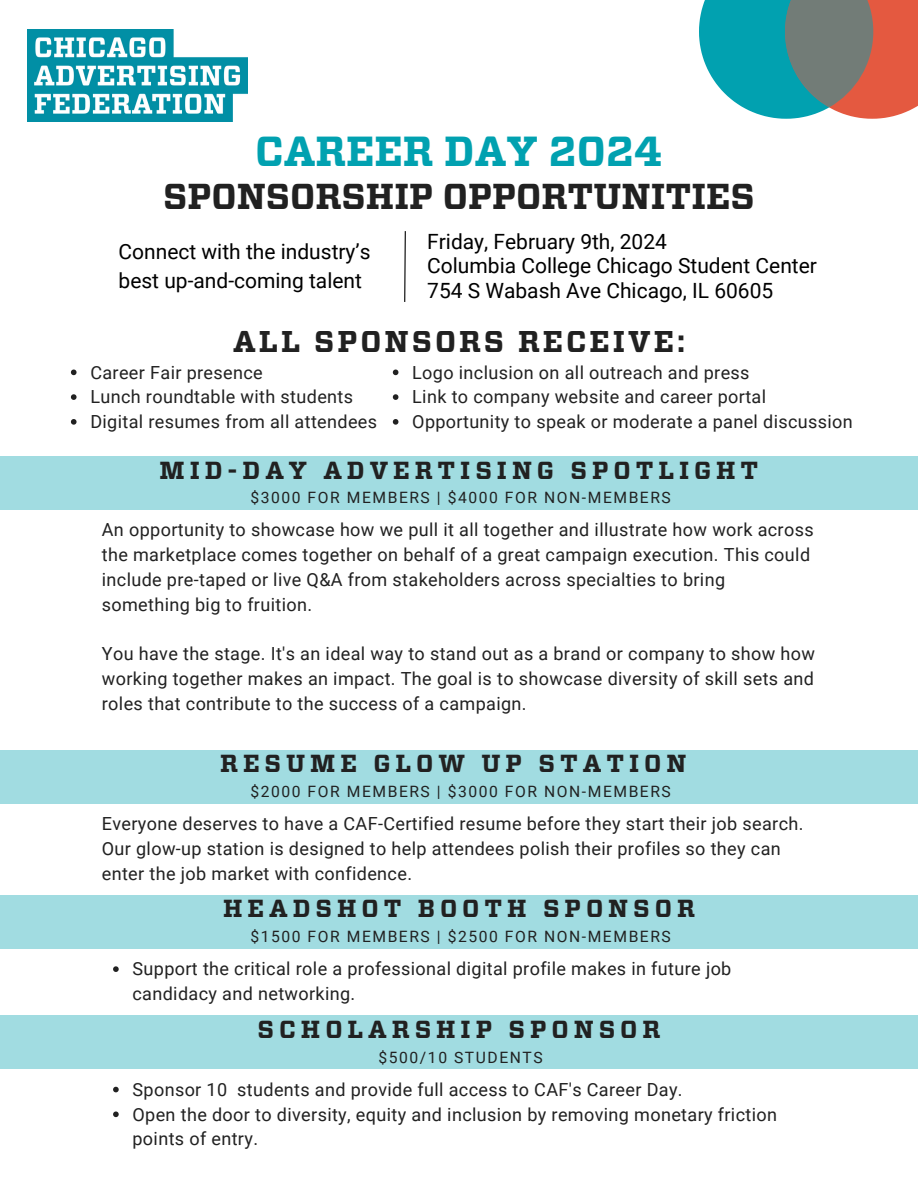
<style>
.page{position:relative;width:918px;height:1188px;background:#fff}
.page>*{position:absolute;margin:0;border:0;box-sizing:border-box;transform-origin:0 0}
.t1{font:700 42px "Vitesse";color:#01a1b0}
.t2{font:700 36px "Vitesse";color:#212121}
.t3{font:700 30px "Vitesse";letter-spacing:.1em;color:#212121}
.t4{font:700 24.6px "Vitesse";letter-spacing:.2em;color:#212121}
.t5{font:21px/29.2px "Roboto";color:#000}
.t6{font:18px/24.8px "Roboto";letter-spacing:.02em;color:#212121}
.t7{font:15.6px "Roboto";letter-spacing:.1em;color:#212121}
</style>
<div class="page">
<div style="left:0;top:456px;width:918px;height:54px;background:#a1dce1"></div>
<div style="left:0;top:895px;width:918px;height:54px;background:#a1dce1"></div>
<svg style="left:113px;top:966px;width:6px;height:6px"></svg>
<div style="left:0;top:750px;width:918px;height:54px;background:#a1dce1"></div>
<div style="left:0;top:1015px;width:918px;height:54px;background:#a1dce1"></div>
<svg style="left:113px;top:1087px;width:6px;height:5px"></svg>
<svg style="left:113px;top:1112px;width:6px;height:5px"></svg>
<svg style="left:699px;top:0;width:219px;height:119px;background:#6f8d8b"></svg>
<img style="left:27px;top:29px;width:221px;height:93px">
<svg style="left:404px;top:231px;width:2px;height:71px"></svg>
<svg style="left:71px;top:370px;width:6px;height:5px"></svg>
<svg style="left:71px;top:394px;width:6px;height:6px"></svg>
<svg style="left:71px;top:419px;width:6px;height:6px"></svg>
<svg style="left:393px;top:370px;width:5px;height:5px"></svg>
<svg style="left:393px;top:394px;width:5px;height:6px"></svg>
<svg style="left:393px;top:419px;width:5px;height:6px"></svg>
<p class="t1" style="left:255px;top:132px;width:409px">CAREER DAY 2024</p>
<p class="t2" style="left:163px;top:181px;width:593px">SPONSORSHIP OPPORTUNITIES</p>
<p class="t5" style="left:119px;top:237px;width:253px">Connect with the industry’s best up-and-coming talent</p>
<p class="t5" style="left:427px;top:227px;width:241px">Friday, February 9th, 2024</p>
<p class="t5" style="left:427px;top:252px;width:391px">Columbia College Chicago Student Center</p>
<p class="t5" style="left:427px;top:276px;width:348px">754 S Wabash Ave Chicago, IL 60605</p>
<p class="t3" style="left:233px;top:328px;width:453px">ALL SPONSORS RECEIVE:</p>
<p class="t6" style="left:90px;top:360px;width:174px">Career Fair presence</p>
<p class="t6" style="left:90px;top:385px;width:264px">Lunch roundtable with students</p>
<p class="t6" style="left:90px;top:410px;width:288px">Digital resumes from all attendees</p>
<p class="t6" style="left:412px;top:360px;width:339px">Logo inclusion on all outreach and press</p>
<p class="t6" style="left:412px;top:385px;width:355px">Link to company website and career portal</p>
<p class="t6" style="left:412px;top:410px;width:442px">Opportunity to speak or moderate a panel discussion</p>
<p class="t4" style="left:160px;top:459px;width:600px">MID-DAY ADVERTISING SPOTLIGHT</p>
<p class="t7" style="left:250px;top:489px;width:422px">$3000 FOR MEMBERS | $4000 FOR NON-MEMBERS</p>
<p class="t6" style="left:102px;top:518px;width:713px">An opportunity to showcase how we pull it all together and illustrate how work across the marketplace comes together on behalf of a great campaign execution. This could include pre-taped or live Q&amp;A from stakeholders across specialties to bring something big to fruition.</p>
<p class="t6" style="left:102px;top:642px;width:715px;text-align:justify">You have the stage. It's an ideal way to stand out as a brand or company to show how working together makes an impact. The goal is to showcase diversity of skill sets and roles that contribute to the success of a campaign.</p>
<p class="t4" style="left:220px;top:753px;width:468px">RESUME GLOW UP STATION</p>
<p class="t7" style="left:250px;top:783px;width:422px">$2000 FOR MEMBERS | $3000 FOR NON-MEMBERS</p>
<p class="t6" style="left:102px;top:812px;width:703px">Everyone deserves to have a CAF-Certified resume before they start their job search.<br>Our glow-up station is designed to help attendees polish their profiles so they can enter the job market with confidence.</p>
<p class="t4" style="left:223px;top:898px;width:473px">HEADSHOT BOOTH SPONSOR</p>
<p class="t7" style="left:250px;top:928px;width:422px">$1500 FOR MEMBERS | $2500 FOR NON-MEMBERS</p>
<p class="t6" style="left:133px;top:957px;width:600px">Support the critical role a professional digital profile makes in future job candidacy and networking.</p>
<p class="t4" style="left:258px;top:1018px;width:404px">SCHOLARSHIP SPONSOR</p>
<p class="t7" style="left:379px;top:1048px;width:166px">$500/10 STUDENTS</p>
<p class="t6" style="left:133px;top:1077px;width:552px">Sponsor 10 students and provide full access to CAF's Career Day.</p>
<p class="t6" style="left:133px;top:1102px;width:646px">Open the door to diversity, equity and inclusion by removing monetary friction points of entry.</p>
</div>
